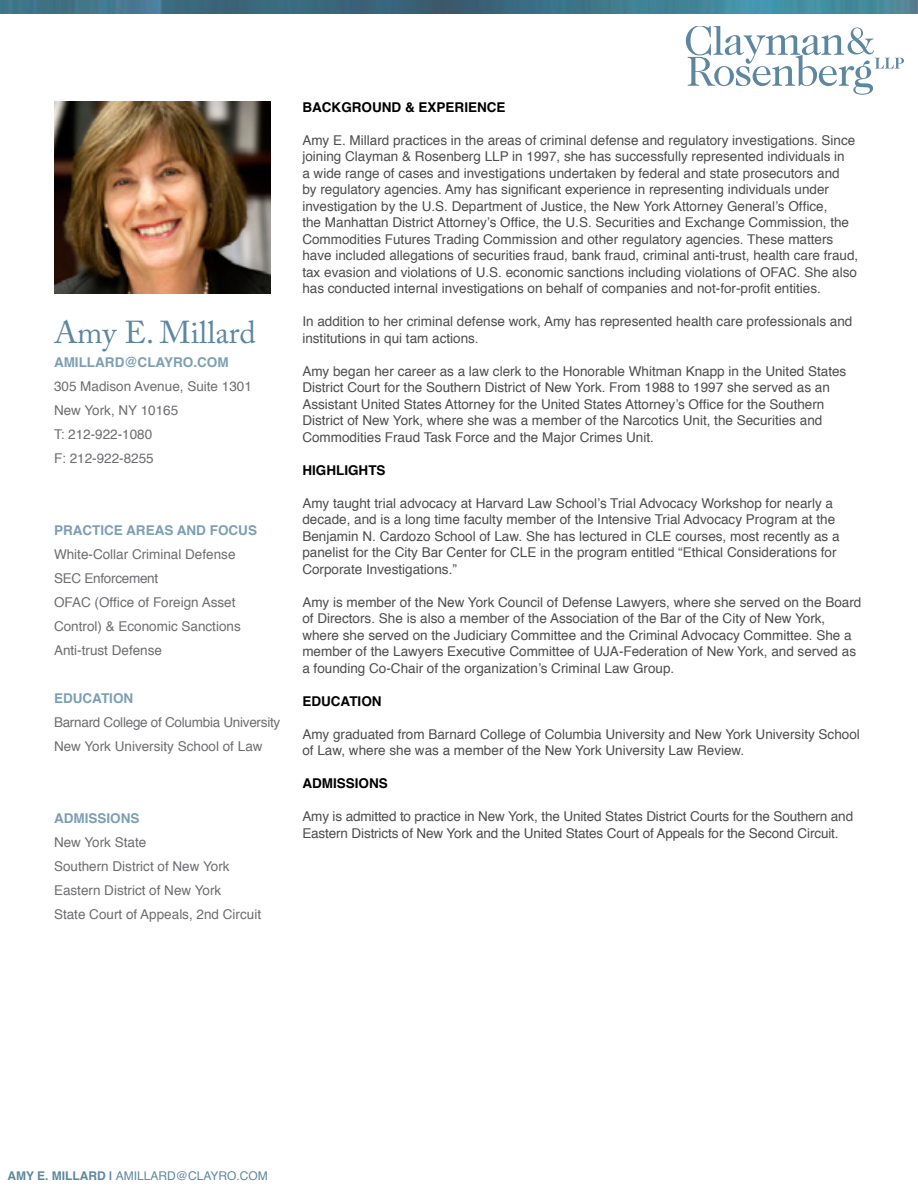
<style>
.page{position:relative;width:918px;height:1188px;background:#fff}
.page>*{position:absolute;margin:0;border:0;box-sizing:border-box;transform-origin:0 0}
.t1{font:31.5px "Adobe Caslon Pro";color:#5d87a1}
.t2{font:13.5px/16.5px "Helvetica";color:#4d4d4f}
.t3{font:13.5px/24px "Helvetica";color:#6d6e71}
.t4{font:13.5px/24px "Helvetica";letter-spacing:-.02em;color:#6d6e71}
.t5{font:700 13.5px "Helvetica";color:#7d9fb4}
.t6{font:700 13.5px "Helvetica";color:#010000}
.t7{font:700 12px "Helvetica";color:#5d87a1}
.t8{font:12px "Helvetica";color:#5d87a1}
.s1{font-weight:400}
</style>
<div class="page">
<img style="left:54px;top:102px;width:217px;height:191px">
<img style="left:0;top:0;width:918px;height:14px">
<svg style="left:686px;top:26px;width:218px;height:69px"></svg>
<h1 class="t1" style="left:54px;top:313px;width:203px">Amy E. Millard</h1>
<p class="t5" style="left:54px;top:351px;width:176px">AMILLARD@CLAYRO.COM</p>
<p class="t3" style="left:54px;top:374px;width:199px">305 Madison Avenue, Suite 1301<br>New York, NY 10165<br>T: 212-922-1080<br>F: 212-922-8255</p>
<p class="t5" style="left:54px;top:519px;width:205px">PRACTICE AREAS AND FOCUS</p>
<p class="t3" style="left:54px;top:542px;width:188px">White-Collar Criminal Defense<br>SEC Enforcement<br>OFAC (Office of Foreign Asset<br>Control) &amp; Economic Sanctions<br>Anti-trust Defense</p>
<p class="t5" style="left:54px;top:687px;width:81px">EDUCATION</p>
<p class="t4" style="left:54px;top:710px;width:228px">Barnard College of Columbia University<br>New York University School of Law</p>
<p class="t5" style="left:54px;top:807px;width:87px">ADMISSIONS</p>
<p class="t3" style="left:54px;top:830px;width:209px">New York State<br>Southern District of New York<br>Eastern District of New York<br>State Court of Appeals, 2nd Circuit</p>
<p class="t6" style="left:302px;top:96px;width:205px">BACKGROUND &amp; EXPERIENCE</p>
<p class="t2" style="left:302px;top:132px;width:557px">Amy E. Millard practices in the areas of criminal defense and regulatory investigations. Since joining Clayman &amp; Rosenberg LLP in 1997, she has successfully represented individuals in<br>a wide range of cases and investigations undertaken by federal and state prosecutors and<br>by regulatory agencies. Amy has significant experience in representing individuals under investigation by the U.S. Department of Justice, the New York Attorney General’s Office,<br>the Manhattan District Attorney’s Office, the U.S. Securities and Exchange Commission, the Commodities Futures Trading Commission and other regulatory agencies. These matters have included allegations of securities fraud, bank fraud, criminal anti-trust, health care fraud, tax evasion and violations of U.S. economic sanctions including violations of OFAC. She also has conducted internal investigations on behalf of companies and not-for-profit entities.</p>
<p class="t2" style="left:302px;top:314px;width:552px">In addition to her criminal defense work, Amy has represented health care professionals and institutions in qui tam actions.</p>
<p class="t2" style="left:302px;top:363px;width:545px">Amy began her career as a law clerk to the Honorable Whitman Knapp in the United States District Court for the Southern District of New York. From 1988 to 1997 she served as an Assistant United States Attorney for the United States Attorney’s Office for the Southern District of New York, where she was a member of the Narcotics Unit, the Securities and Commodities Fraud Task Force and the Major Crimes Unit.</p>
<p class="t6" style="left:302px;top:459px;width:85px">HIGHLIGHTS</p>
<p class="t2" style="left:302px;top:495px;width:539px">Amy taught trial advocacy at Harvard Law School’s Trial Advocacy Workshop for nearly a decade, and is a long time faculty member of the Intensive Trial Advocacy Program at the Benjamin N. Cardozo School of Law. She has lectured in CLE courses, most recently as a panelist for the City Bar Center for CLE in the program entitled “Ethical Considerations for Corporate Investigations.”</p>
<p class="t2" style="left:302px;top:594px;width:560px">Amy is member of the New York Council of Defense Lawyers, where she served on the Board of Directors. She is also a member of the Association of the Bar of the City of New York, where she served on the Judiciary Committee and the Criminal Advocacy Committee. She a member of the Lawyers Executive Committee of UJA-Federation of New York, and served as a founding Co-Chair of the organization’s Criminal Law Group.</p>
<p class="t6" style="left:302px;top:690px;width:81px">EDUCATION</p>
<p class="t2" style="left:302px;top:726px;width:559px">Amy graduated from Barnard College of Columbia University and New York University School of Law, where she was a member of the New York University Law Review.</p>
<p class="t6" style="left:302px;top:772px;width:87px">ADMISSIONS</p>
<p class="t2" style="left:302px;top:808px;width:552px">Amy is admitted to practice in New York, the United States District Courts for the Southern and<br>Eastern Districts of New York and the United States Court of Appeals for the Second Circuit.</p>
<p class="t7" style="left:8px;top:1166px;width:117px">AMY E. MILLARD | <span class="s1">amillard</span></p>
<p class="t8" style="left:176px;top:1166px;width:22px">@clayro</p>
<p class="t8" style="left:237px;top:1166px;width:14px">.com</p>
</div>
